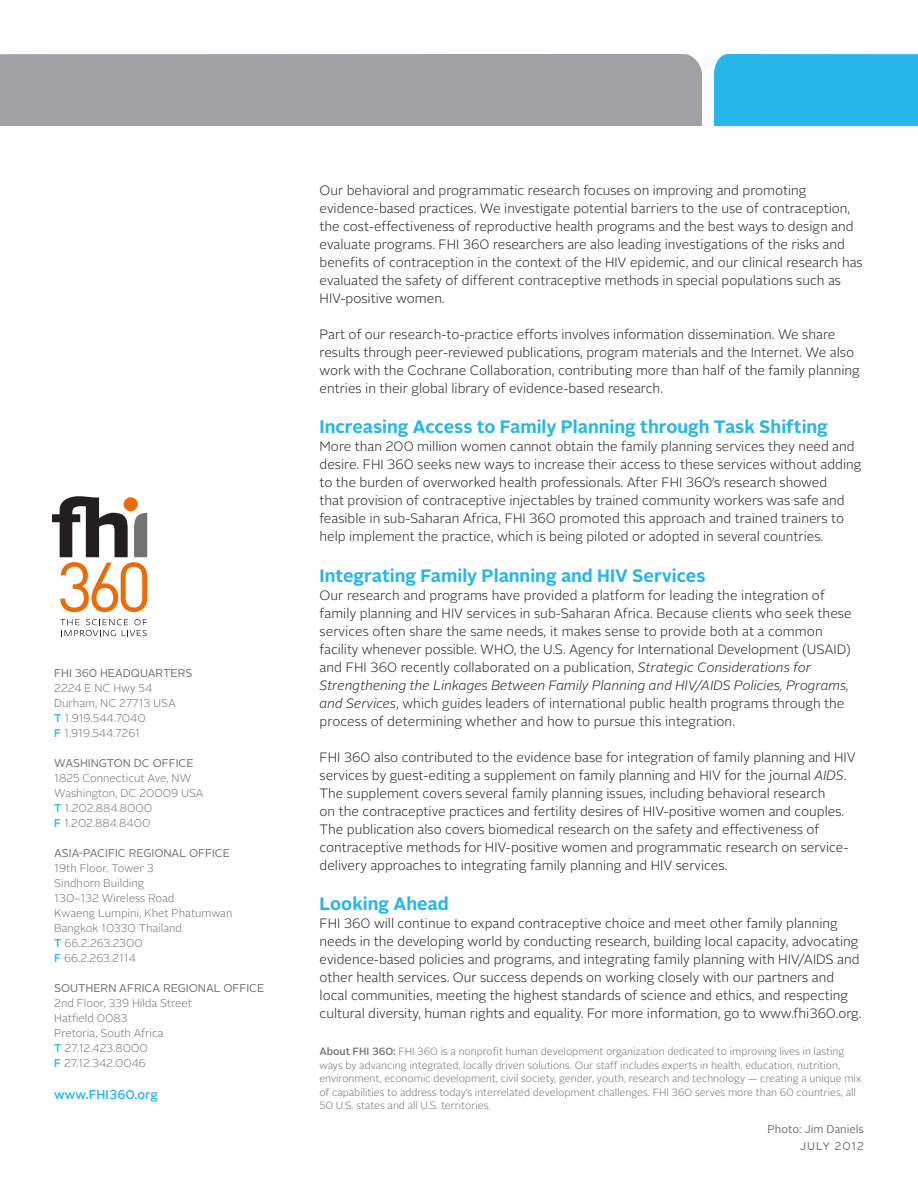
<style>
.page{position:relative;width:918px;height:1188px;background:#fff}
.page>*{position:absolute;margin:0;border:0;box-sizing:border-box;transform-origin:0 0}
.Main_Content{font:700 18px "Alright Sans";color:#26b6ea}
.Main_Content-2{font:300 13.5px/18px "Alright Sans";color:#231f20}
.t1{font:500 12.75px "Alright Sans";color:#26b6ea}
.Address_Main_Copy{font:300 11.25px "Alright Sans";color:#717074}
.Address_Header{font:11.25px "Alright Sans";color:#717074}
.Address_Header-2{font:300 11.25px "Alright Sans";color:#717074}
.Date{font:11.25px "Alright Sans";letter-spacing:.075em;color:#717074}
.about_FHI_360{font:300 10.5px/13.5px "Alright Sans";color:#717074}
.s1{font-weight:500;color:#26b6ea}
.s2{font-style:italic}
.s3{font-weight:500}
</style>
<div class="page">
<svg style="left:52px;top:496px;width:95px;height:116px"></svg>
<svg style="left:60px;top:619px;width:87px;height:17px"></svg>
<div style="left:0;top:54px;width:702px;height:72px;background:#a1a1a5"></div>
<div style="left:714px;top:54px;width:204px;height:72px;background:#26b6ea"></div>
<p class="Address_Header" style="left:54px;top:666px;width:139px">FHI 360 HEADQUARTERS</p>
<p class="Address_Main_Copy" style="left:54px;top:681px;width:99px">2224 E NC Hwy 54</p>
<p class="Address_Main_Copy" style="left:54px;top:696px;width:123px">Durham, NC 27713 USA</p>
<p class="Address_Main_Copy" style="left:54px;top:711px;width:93px"><span class="s1">T</span> 1.919.544.7040</p>
<p class="Address_Main_Copy" style="left:54px;top:726px;width:87px"><span class="s1">F</span> 1.919.544.7261</p>
<p class="Address_Header" style="left:54px;top:756px;width:141px">WASHINGTON DC OFFICE</p>
<p class="Address_Main_Copy" style="left:54px;top:771px;width:138px">1825 Connecticut Ave, NW</p>
<p class="Address_Main_Copy" style="left:54px;top:786px;width:151px">Washington, DC 20009 USA</p>
<p class="Address_Main_Copy" style="left:54px;top:801px;width:99px"><span class="s1">T</span> 1.202.884.8000</p>
<p class="Address_Main_Copy" style="left:54px;top:816px;width:98px"><span class="s1">F</span> 1.202.884.8400</p>
<p class="Address_Header" style="left:54px;top:846px;width:177px">ASIA-PACIFIC REGIONAL OFFICE</p>
<p class="Address_Main_Copy" style="left:54px;top:861px;width:101px">19th Floor, Tower 3</p>
<p class="Address_Main_Copy" style="left:54px;top:876px;width:91px">Sindhorn Building</p>
<p class="Address_Main_Copy" style="left:54px;top:891px;width:122px">130–132 Wireless Road</p>
<p class="Address_Main_Copy" style="left:54px;top:906px;width:180px">Kwaeng Lumpini, Khet Phatumwan</p>
<p class="Address_Main_Copy" style="left:54px;top:921px;width:129px">Bangkok 10330 Thailand</p>
<p class="Address_Main_Copy" style="left:54px;top:936px;width:90px"><span class="s1">T</span> 66.2.263.2300</p>
<p class="Address_Main_Copy" style="left:54px;top:951px;width:83px"><span class="s1">F</span> 66.2.263.2114</p>
<p class="Address_Header" style="left:54px;top:981px;width:212px">SOUTHERN AFRICA REGIONAL OFFICE</p>
<p class="Address_Main_Copy" style="left:54px;top:996px;width:139px">2nd Floor, 339 Hilda Street</p>
<p class="Address_Main_Copy" style="left:54px;top:1011px;width:75px">Hatfield 0083</p>
<p class="Address_Main_Copy" style="left:54px;top:1026px;width:111px">Pretoria, South Africa</p>
<p class="Address_Main_Copy" style="left:54px;top:1041px;width:95px"><span class="s1">T</span> 27.12.423.8000</p>
<p class="Address_Header-2" style="left:54px;top:1056px;width:93px"><span class="s1">F</span> 27.12.342.0046</p>
<p class="t1" style="left:54px;top:1085px;width:105px">www.FHI360.org</p>
<p class="Main_Content-2" style="left:320px;top:181px;width:545px">Our behavioral and programmatic research focuses on improving and promoting evidence-based practices. We investigate potential barriers to the use of contraception, the cost-effectiveness of reproductive health programs and the best ways to design and evaluate programs. FHI 360 researchers are also leading investigations of the risks and benefits of contraception in the context of the HIV epidemic, and our clinical research has evaluated the safety of different contraceptive methods in special populations such as HIV-positive women.</p>
<p class="Main_Content-2" style="left:320px;top:325px;width:542px">Part of our research-to-practice efforts involves information dissemination. We share results through peer-reviewed publications, program materials and the Internet. We also work with the Cochrane Collaboration, contributing more than half of the family planning entries in their global library of evidence-based research.</p>
<p class="Main_Content" style="left:320px;top:414px;width:510px">Increasing Access to Family Planning through Task Shifting</p>
<p class="Main_Content-2" style="left:320px;top:438px;width:543px">More than 200 million women cannot obtain the family planning services they need and desire. FHI 360 seeks new ways to increase their access to these services without adding to the burden of overworked health professionals. After FHI 360’s research showed<br>that provision of contraceptive injectables by trained community workers was safe and feasible in sub-Saharan Africa, FHI 360 promoted this approach and trained trainers to help implement the practice, which is being piloted or adopted in several countries.</p>
<p class="Main_Content" style="left:320px;top:563px;width:388px">Integrating Family Planning and HIV Services</p>
<p class="Main_Content-2" style="left:320px;top:586px;width:534px">Our research and programs have provided a platform for leading the integration of family planning and HIV services in sub-Saharan Africa. Because clients who seek these services often share the same needs, it makes sense to provide both at a common facility whenever possible. WHO, the U.S. Agency for International Development (USAID) and FHI 360 recently collaborated on a publication, <span class="s2">Strategic Considerations for Strengthening the Linkages Between Family Planning and HIV/AIDS Policies, Programs, and Services</span>, which guides leaders of international public health programs through the process of determining whether and how to pursue this integration.</p>
<p class="Main_Content-2" style="left:320px;top:748px;width:538px">FHI 360 also contributed to the evidence base for integration of family planning and HIV services by guest-editing a supplement on family planning and HIV for the journal <span class="s2">AIDS</span>.<br>The supplement covers several family planning issues, including behavioral research<br>on the contraceptive practices and fertility desires of HIV-positive women and couples.<br>The publication also covers biomedical research on the safety and effectiveness of contraceptive methods for HIV-positive women and programmatic research on service&shy;delivery approaches to integrating family planning and HIV services.</p>
<p class="Main_Content" style="left:320px;top:891px;width:131px">Looking Ahead</p>
<p class="Main_Content-2" style="left:320px;top:915px;width:544px">FHI 360 will continue to expand contraceptive choice and meet other family planning needs in the developing world by conducting research, building local capacity, advocating evidence-based policies and programs, and integrating family planning with HIV/AIDS and other health services. Our success depends on working closely with our partners and local communities, meeting the highest standards of science and ethics, and respecting cultural diversity, human rights and equality. For more information, go to www.fhi360.org.</p>
<p class="about_FHI_360" style="left:319px;top:1045px;width:543px"><span class="s3">About FHI 360:</span> FHI 360 is a nonprofit human development organization dedicated to improving lives in lasting ways by advancing integrated, locally driven solutions. Our staff includes experts in health, education, nutrition, environment, economic development, civil society, gender, youth, research and technology — creating a unique mix of capabilities to address today’s interrelated development challenges. FHI 360 serves more than 60 countries, all 50 U.S. states and all U.S. territories.</p>
<p class="Address_Header" style="left:767px;top:1121px;width:98px">Photo: Jim Daniels</p>
<p class="Date" style="left:800px;top:1138px;width:66px">JULY 2012</p>
</div>
